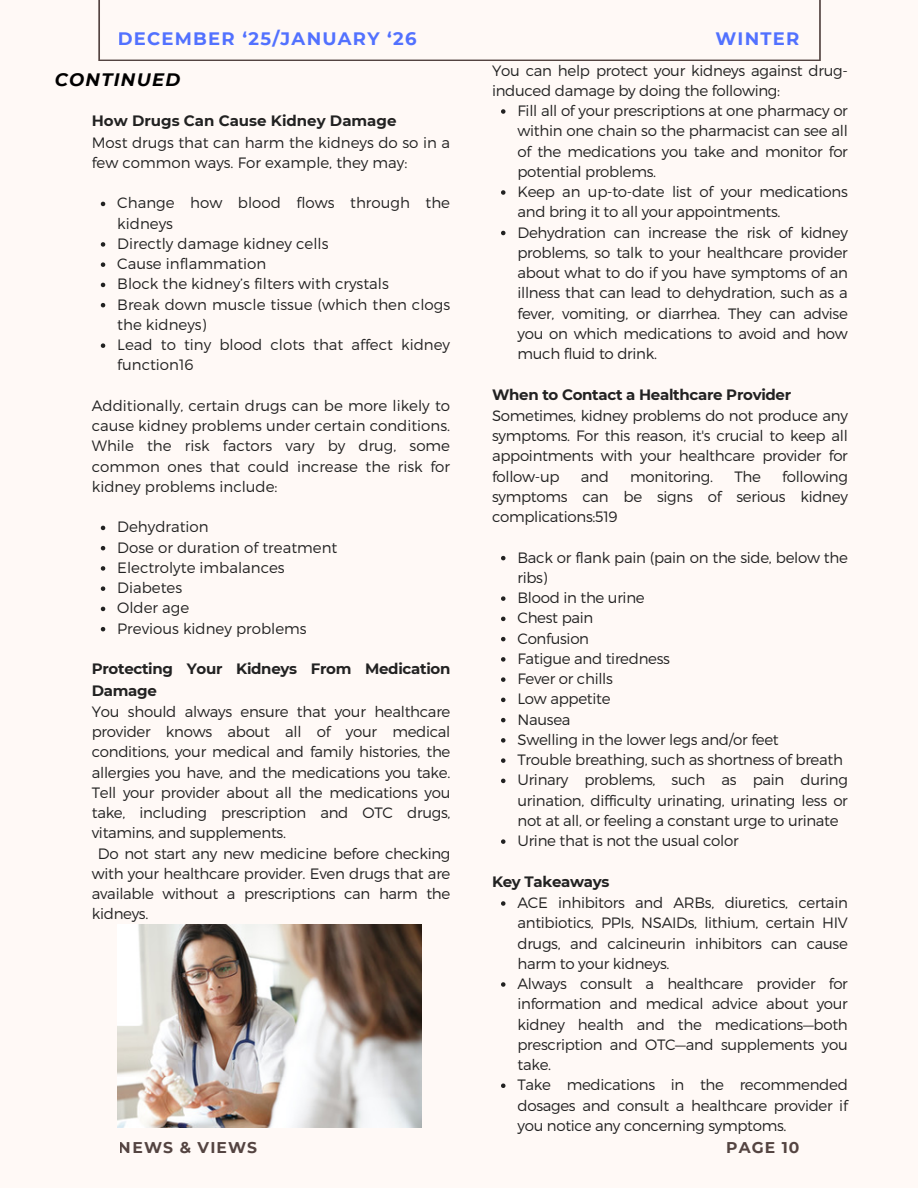
<style>
.page{position:relative;width:918px;height:1188px;background:#fff9f6}
.page>*{position:absolute;margin:0;border:0;box-sizing:border-box;transform-origin:0 0}
.t1{font:700 18px "Montserrat";letter-spacing:.07em;color:#5271ff}
.t2{font:italic 700 18px "Montserrat";letter-spacing:.07em;color:#000}
.t3{font:700 15.6px "Montserrat";letter-spacing:.07em;color:#544441}
.t4{font:300 15px/20.2px "Montserrat";letter-spacing:-.02em;color:#222}
.t5{font:300 15px/20.2px "Montserrat";color:#222}
.t6{font:700 15px/21.3px "Montserrat";letter-spacing:-.02em;color:#222}
.t7{font:700 15px "Montserrat";color:#222}
</style>
<div class="page">
<img style="left:118px;top:925px;width:303px;height:202px">
<svg style="left:101px;top:202px;width:4px;height:4px"></svg>
<svg style="left:101px;top:242px;width:4px;height:5px"></svg>
<svg style="left:101px;top:262px;width:4px;height:5px"></svg>
<svg style="left:101px;top:283px;width:4px;height:4px"></svg>
<svg style="left:101px;top:303px;width:4px;height:4px"></svg>
<svg style="left:101px;top:343px;width:4px;height:5px"></svg>
<svg style="left:101px;top:526px;width:4px;height:4px"></svg>
<svg style="left:101px;top:546px;width:4px;height:4px"></svg>
<svg style="left:101px;top:566px;width:4px;height:5px"></svg>
<svg style="left:101px;top:586px;width:4px;height:5px"></svg>
<svg style="left:101px;top:607px;width:4px;height:4px"></svg>
<svg style="left:101px;top:627px;width:4px;height:4px"></svg>
<svg style="left:501px;top:109px;width:5px;height:5px"></svg>
<svg style="left:501px;top:190px;width:5px;height:5px"></svg>
<svg style="left:501px;top:231px;width:5px;height:4px"></svg>
<svg style="left:501px;top:556px;width:5px;height:4px"></svg>
<svg style="left:501px;top:596px;width:5px;height:5px"></svg>
<svg style="left:501px;top:617px;width:5px;height:4px"></svg>
<svg style="left:501px;top:637px;width:5px;height:4px"></svg>
<svg style="left:501px;top:657px;width:5px;height:5px"></svg>
<svg style="left:501px;top:677px;width:5px;height:5px"></svg>
<svg style="left:501px;top:698px;width:5px;height:4px"></svg>
<svg style="left:501px;top:718px;width:5px;height:4px"></svg>
<svg style="left:501px;top:738px;width:5px;height:5px"></svg>
<svg style="left:501px;top:758px;width:5px;height:5px"></svg>
<svg style="left:501px;top:779px;width:5px;height:4px"></svg>
<svg style="left:501px;top:839px;width:5px;height:5px"></svg>
<svg style="left:501px;top:901px;width:5px;height:5px"></svg>
<svg style="left:501px;top:982px;width:5px;height:5px"></svg>
<svg style="left:501px;top:1084px;width:5px;height:4px"></svg>
<p class="t1" style="left:118px;top:27px;width:300px">DECEMBER ‘25/JANUARY ‘26</p>
<p class="t1" style="left:715px;top:27px;width:86px">WINTER</p>
<p class="t2" style="left:55px;top:68px;width:127px">CONTINUED</p>
<p class="t7" style="left:92px;top:112px;width:306px">How Drugs Can Cause Kidney Damage</p>
<p class="t5" style="left:92px;top:131px;width:360px">Most drugs that can harm the kidneys do so in a few common ways. For example, they may:</p>
<p class="t5" style="left:117px;top:192px;width:334px">Change how blood flows through the kidneys<br>Directly damage kidney cells<br>Cause inflammation<br>Block the kidney’s filters with crystals<br>Break down muscle tissue (which then clogs the kidneys)<br>Lead to tiny blood clots that affect kidney function16</p>
<p class="t4" style="left:92px;top:395px;width:360px;text-align:justify">Additionally, certain drugs can be more likely to cause kidney problems under certain conditions.<br>While the risk factors vary by drug, some common ones that could increase the risk for kidney problems include:</p>
<p class="t5" style="left:117px;top:516px;width:222px">Dehydration<br>Dose or duration of treatment<br>Electrolyte imbalances<br>Diabetes<br>Older age<br>Previous kidney problems</p>
<p class="t6" style="left:92px;top:658px;width:360px">Protecting Your Kidneys From Medication<br>Damage</p>
<p class="t4" style="left:92px;top:701px;width:360px">You should always ensure that your healthcare</p>
<p class="t4" style="left:92px;top:721px;width:360px">provider knows about all of your medical</p>
<p class="t4" style="left:92px;top:741px;width:360px">conditions, your medical and family histories, the</p>
<p class="t4" style="left:92px;top:761px;width:360px">allergies you have, and the medications you take.</p>
<p class="t4" style="left:92px;top:782px;width:360px">Tell your provider about all the medications you</p>
<p class="t4" style="left:92px;top:802px;width:360px">take, including prescription and OTC drugs,</p>
<p class="t4" style="left:92px;top:822px;width:196px">vitamins, and supplements.</p>
<p class="t4" style="left:98px;top:842px;width:354px">Do not start any new medicine before checking</p>
<p class="t4" style="left:92px;top:863px;width:360px">with your healthcare provider. Even drugs that are</p>
<p class="t4" style="left:92px;top:883px;width:360px">available without a prescriptions can harm the</p>
<p class="t4" style="left:92px;top:903px;width:58px">kidneys.</p>
<p class="t4" style="left:492px;top:59px;width:357px">You can help protect your kidneys against drug&shy;induced damage by doing the following:</p>
<p class="t4" style="left:517px;top:100px;width:332px">Fill all of your prescriptions at one pharmacy or within one chain so the pharmacist can see all of the medications you take and monitor for potential problems.<br>Keep an up-to-date list of your medications and bring it to all your appointments.<br>Dehydration can increase the risk of kidney problems, so talk to your healthcare provider about what to do if you have symptoms of an illness that can lead to dehydration, such as a fever, vomiting, or diarrhea. They can advise you on which medications to avoid and how much fluid to drink.</p>
<p class="t6" style="left:492px;top:383px;width:301px">When to Contact a Healthcare Provider</p>
<p class="t4" style="left:492px;top:405px;width:357px;text-align:justify">Sometimes, kidney problems do not produce any symptoms. For this reason, it's crucial to keep all appointments with your healthcare provider for follow-up</p>
<p class="t4" style="left:492px;top:465px;width:357px;text-align:justify;text-indent:290px">following symptoms can be signs of serious kidney complications:519</p>
<p class="t4" style="left:517px;top:546px;width:332px">Back or flank pain (pain on the side, below the ribs)<br>Blood in the urine<br>Chest pain<br>Confusion<br>Fatigue and tiredness<br>Fever or chills<br>Low appetite<br>Nausea<br>Swelling in the lower legs and/or feet<br>Trouble breathing, such as shortness of breath<br>Urinary problems, such as pain during urination, difficulty urinating, urinating less or not at all, or feeling a constant urge to urinate<br>Urine that is not the usual color</p>
<p class="t6" style="left:492px;top:871px;width:119px">Key Takeaways</p>
<p class="t4" style="left:517px;top:892px;width:332px">ACE inhibitors and ARBs, diuretics, certain antibiotics, PPIs, NSAIDs, lithium, certain HIV drugs, and calcineurin inhibitors can cause harm to your kidneys.<br>Always consult a healthcare provider for information and medical advice about your kidney health and the medications—both prescription and OTC—and supplements you take.<br>Take medications in the recommended dosages and consult a healthcare provider if you notice any concerning symptoms.</p>
<p class="t4" style="left:581px;top:465px;width:30px">and</p>
<p class="t4" style="left:630px;top:465px;width:84px">monitoring.</p>
<p class="t4" style="left:734px;top:465px;width:28px">The</p>
<p class="t3" style="left:119px;top:1138px;width:140px">NEWS &amp; VIEWS</p>
<p class="t3" style="left:726px;top:1138px;width:75px">PAGE 10</p>
</div>
